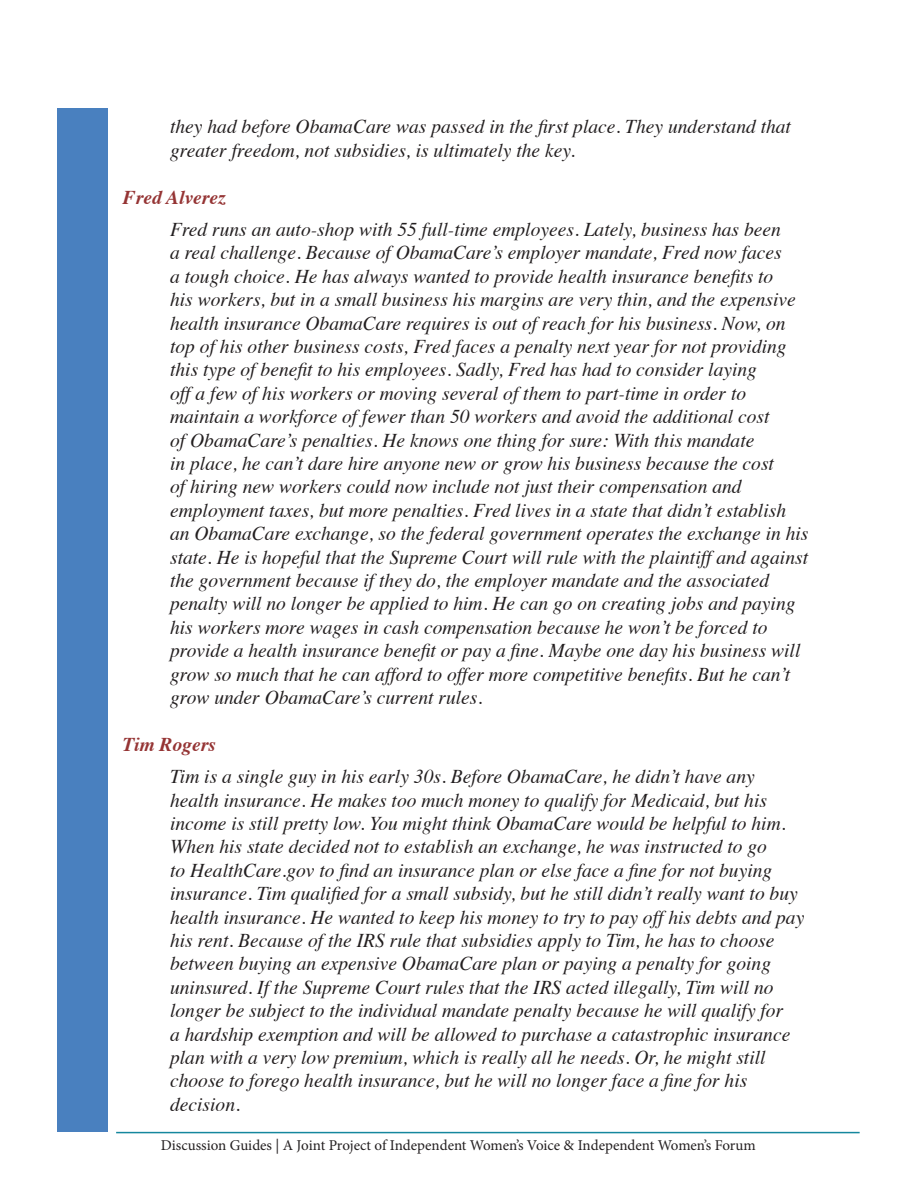
<style>
.page{position:relative;width:918px;height:1188px;background:#fff}
.page>*{position:absolute;margin:0;border:0;box-sizing:border-box;transform-origin:0 0}
.t1{font:italic 19.5px/23.4px "Times";color:#231f20}
.t2{font:italic 700 19.5px "Times";color:#953434}
.t3{font:15px "Minion Pro";color:#231f20}
</style>
<div class="page">
<div style="left:57px;top:108px;width:50px;height:1024px;background:#4980bf"></div>
<hr style="left:116px;top:1132px;width:744px;height:1px;background:#15879e">
<p class="t1" style="left:170px;top:114px;width:622px">they had before ObamaCare was passed in the first place. They understand that greater freedom, not subsidies, is ultimately the key.</p>
<p class="t2" style="left:123px;top:179px;width:104px">Fred Alverez</p>
<p class="t1" style="left:170px;top:217px;width:640px">Fred runs an auto-shop with 55 full-time employees. Lately, business has been<br>a real challenge. Because of ObamaCare’s employer mandate, Fred now faces<br>a tough choice. He has always wanted to provide health insurance benefits to<br>his workers, but in a small business his margins are very thin, and the expensive health insurance ObamaCare requires is out of reach for his business. Now, on top of his other business costs, Fred faces a penalty next year for not providing this type of benefit to his employees. Sadly, Fred has had to consider laying<br>off a few of his workers or moving several of them to part-time in order to maintain a workforce of fewer than 50 workers and avoid the additional cost<br>of ObamaCare’s penalties. He knows one thing for sure: With this mandate<br>in place, he can’t dare hire anyone new or grow his business because the cost<br>of hiring new workers could now include not just their compensation and employment taxes, but more penalties. Fred lives in a state that didn’t establish an ObamaCare exchange, so the federal government operates the exchange in his state. He is hopeful that the Supreme Court will rule with the plaintiff and against the government because if they do, the employer mandate and the associated penalty will no longer be applied to him. He can go on creating jobs and paying his workers more wages in cash compensation because he won’t be forced to provide a health insurance benefit or pay a fine. Maybe one day his business will grow so much that he can afford to offer more competitive benefits. But he can’t grow under ObamaCare’s current rules.</p>
<p class="t2" style="left:123px;top:726px;width:94px">Tim Rogers</p>
<p class="t1" style="left:170px;top:764px;width:636px">Tim is a single guy in his early 30s. Before ObamaCare, he didn’t have any health insurance. He makes too much money to qualify for Medicaid, but his income is still pretty low. You might think ObamaCare would be helpful to him.<br>When his state decided not to establish an exchange, he was instructed to go<br>to HealthCare.gov to find an insurance plan or else face a fine for not buying insurance. Tim qualified for a small subsidy, but he still didn’t really want to buy health insurance. He wanted to keep his money to try to pay off his debts and pay his rent. Because of the IRS rule that subsidies apply to Tim, he has to choose between buying an expensive ObamaCare plan or paying a penalty for going uninsured. If the Supreme Court rules that the IRS acted illegally, Tim will no longer be subject to the individual mandate penalty because he will qualify for<br>a hardship exemption and will be allowed to purchase a catastrophic insurance plan with a very low premium, which is really all he needs. Or, he might still choose to forego health insurance, but he will no longer face a fine for his decision.</p>
<p class="t3" style="left:161px;top:1135px;width:596px">Discussion Guides | A Joint Project of Independent Women’s Voice &amp; Independent Women’s Forum</p>
</div>
